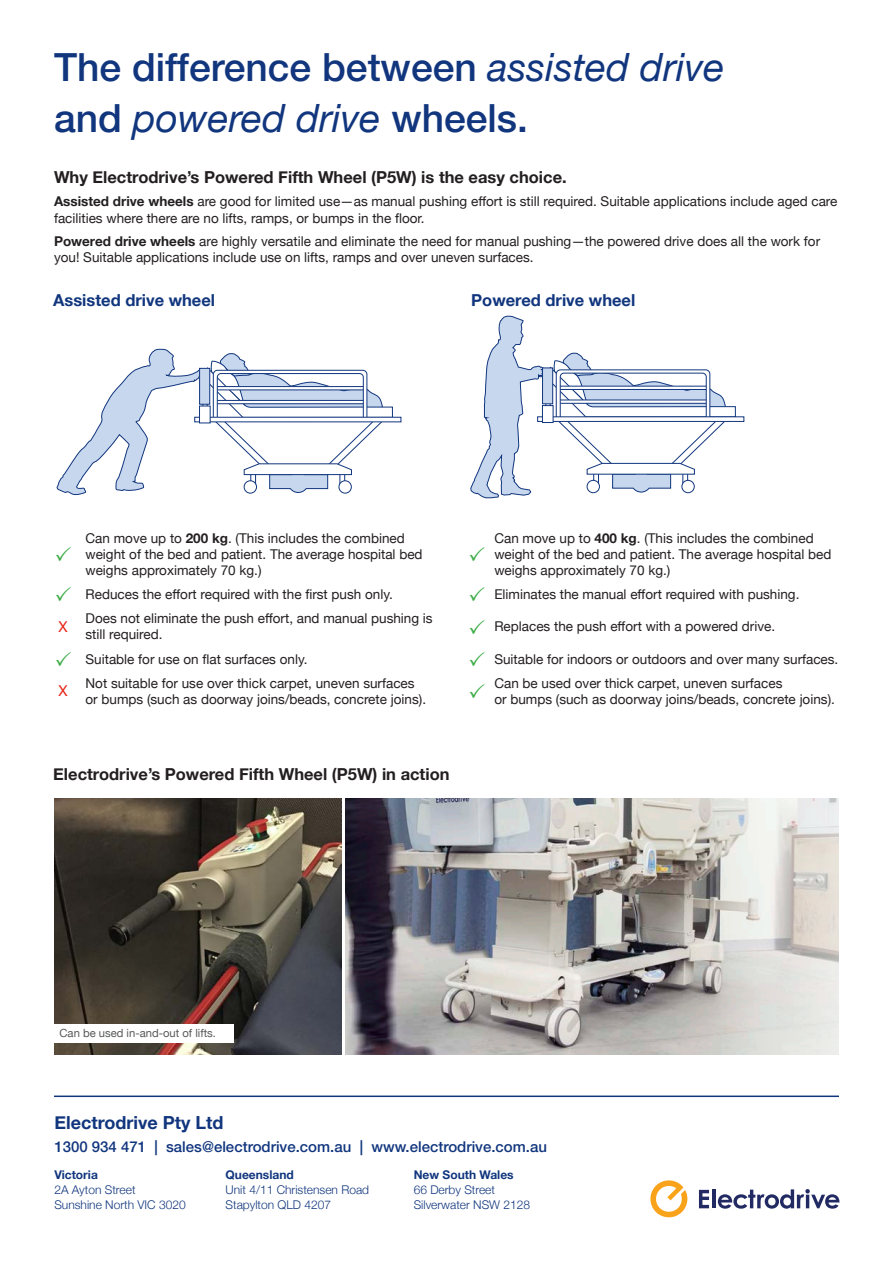
<style>
.page{position:relative;width:893px;height:1263px;background:#fff}
.page>*{position:absolute;margin:0;border:0;box-sizing:border-box;transform-origin:0 0}
.t1{font:500 39px/51px "Helvetica Neue";color:#11367e}
.Body_copy{font:700 18px "Helvetica Neue";color:#11367e}
.t2{font:700 16.5px "Helvetica Neue";color:#231f20}
.t3{font:700 16.5px "Helvetica Neue";color:#11367e}
.Body_copy-2{font:500 15px "Helvetica Neue";color:#11367e}
.Table_Body{font:15px "Helvetica Neue";color:#e72419}
.body{font:13.5px/16.2px "Helvetica Neue";color:#231f20}
.Body_copy-3{font:300 12px/15px "Helvetica Neue";color:#11367e}
.Caption_bg-white{font:11.25px "Helvetica Neue";color:#57585a}
.s1{font-weight:400;font-style:italic}
.s2{font-weight:700}
</style>
<div class="page">
<img style="left:54px;top:798px;width:287px;height:256px">
<div style="left:51px;top:1026px;width:183px;height:17px;background:#fff"></div>
<div style="left:51px;top:1024px;width:183px;height:18px;background:#fff"></div>
<img style="left:346px;top:798px;width:493px;height:256px">
<svg style="left:56px;top:348px;width:337px;height:147px"></svg>
<div style="left:195px;top:417px;width:206px;height:5px;background:#fff"></div>
<div style="left:194px;top:417px;width:207px;height:5px;border:1px solid #11367e"></div>
<hr style="left:203px;top:392px;width:4px;height:28px;background:#8d9ec1">
<div style="left:202px;top:392px;width:6px;height:28px;border:1px solid #11367e"></div>
<div style="left:200px;top:406px;width:10px;height:17px;background:#fff"></div>
<div style="left:199px;top:406px;width:12px;height:17px;border:1px solid #11367e"></div>
<div style="left:200px;top:368px;width:10px;height:36px;background:#c7d7ee"></div>
<div style="left:199px;top:368px;width:11px;height:37px;border:1px solid #11367e"></div>
<svg style="left:470px;top:315px;width:266px;height:184px"></svg>
<hr style="left:538px;top:417px;width:206px;height:4px;background:#fff">
<div style="left:537px;top:416px;width:207px;height:6px;border:1px solid #11367e"></div>
<hr style="left:546px;top:392px;width:4px;height:27px;background:#b6c1d7">
<div style="left:545px;top:391px;width:5px;height:29px;border:1px solid #11367e"></div>
<div style="left:542px;top:406px;width:11px;height:16px;background:#fff"></div>
<div style="left:542px;top:405px;width:11px;height:18px;border:1px solid #11367e"></div>
<div style="left:542px;top:368px;width:11px;height:36px;background:#c7d7ee"></div>
<div style="left:542px;top:367px;width:11px;height:37px;border:1px solid #11367e"></div>
<svg style="left:650px;top:1180px;width:38px;height:38px"></svg>
<svg style="left:699px;top:1190px;width:10px;height:18px"></svg>
<hr style="left:712px;top:1189px;width:4px;height:19px;background:#222a64">
<svg style="left:718px;top:1189px;width:121px;height:20px"></svg>
<hr style="left:54px;top:1095px;width:785px;height:2px;background:#11367e">
<p class="t1" style="left:54px;top:40px;width:672px">The difference between <span class="s1">assisted drive </span>and <span class="s1">powered drive</span> wheels.</p>
<p class="t2" style="left:54px;top:164px;width:514px">Why Electrodrive’s Powered Fifth Wheel (P5W) is the easy choice.</p>
<p class="body" style="left:54px;top:194px;width:785px"><span class="s2">Assisted drive wheels</span> are good for limited use—as manual pushing effort is still required. Suitable applications include aged care facilities where there are no lifts, ramps, or bumps in the floor.</p>
<p class="body" style="left:54px;top:234px;width:768px"><span class="s2">Powered drive wheels</span> are highly versatile and eliminate the need for manual pushing—the powered drive does all the work for you! Suitable applications include use on lifts, ramps and over uneven surfaces.</p>
<p class="t3" style="left:53px;top:287px;width:163px">Assisted drive wheel</p>
<p class="t3" style="left:471px;top:287px;width:166px">Powered drive wheel</p>
<p class="body" style="left:86px;top:530px;width:339px">Can move up to <span class="s2">200 kg</span>. (This includes the combined weight of the bed and patient. The average hospital bed weighs approximately 70 kg.)</p>
<p class="body" style="left:494px;top:530px;width:339px">Can move up to <span class="s2">400 kg</span>. (This includes the combined weight of the bed and patient. The average hospital bed weighs approximately 70 kg.)</p>
<p class="body" style="left:86px;top:587px;width:309px">Reduces the effort required with the first push only.</p>
<p class="body" style="left:494px;top:587px;width:307px">Eliminates the manual effort required with pushing.</p>
<p class="Table_Body" style="left:58px;top:616px;width:11px">X</p>
<p class="body" style="left:86px;top:611px;width:349px">Does not eliminate the push effort, and manual pushing is still required.</p>
<p class="body" style="left:494px;top:619px;width:282px">Replaces the push effort with a powered drive.</p>
<p class="body" style="left:86px;top:651px;width:224px">Suitable for use on flat surfaces only.</p>
<p class="body" style="left:494px;top:651px;width:346px">Suitable for indoors or outdoors and over many surfaces.</p>
<p class="Table_Body" style="left:58px;top:680px;width:11px">X</p>
<p class="body" style="left:86px;top:675px;width:342px">Not suitable for use over thick carpet, uneven surfaces or bumps (such as doorway joins/beads, concrete joins).</p>
<p class="body" style="left:494px;top:675px;width:342px">Can be used over thick carpet, uneven surfaces<br>or bumps (such as doorway joins/beads, concrete joins).</p>
<p class="t2" style="left:53px;top:761px;width:398px">Electrodrive’s Powered Fifth Wheel (P5W) in action</p>
<p class="Caption_bg-white" style="left:60px;top:1025px;width:158px">Can be used in-and-out of lifts.</p>
<p class="Body_copy" style="left:54px;top:1108px;width:171px">Electrodrive Pty Ltd</p>
<p class="Body_copy-2" style="left:54px;top:1135px;width:494px">1300 934 471 | sales@electrodrive.com.au | www.electrodrive.com.au</p>
<p class="Body_copy-3" style="left:54px;top:1166px;width:133px"><span class="s2">Victoria<br></span>2A Ayton Street<br>Sunshine North VIC 3020</p>
<p class="Body_copy-3" style="left:226px;top:1166px;width:145px"><span class="s2">Queensland<br></span>Unit 4/11 Christensen Road<br>Stapylton QLD 4207</p>
<p class="Body_copy-3" style="left:414px;top:1166px;width:118px"><span class="s2">New South Wales<br></span>66 Derby Street<br>Silverwater NSW 2128</p>
</div>
